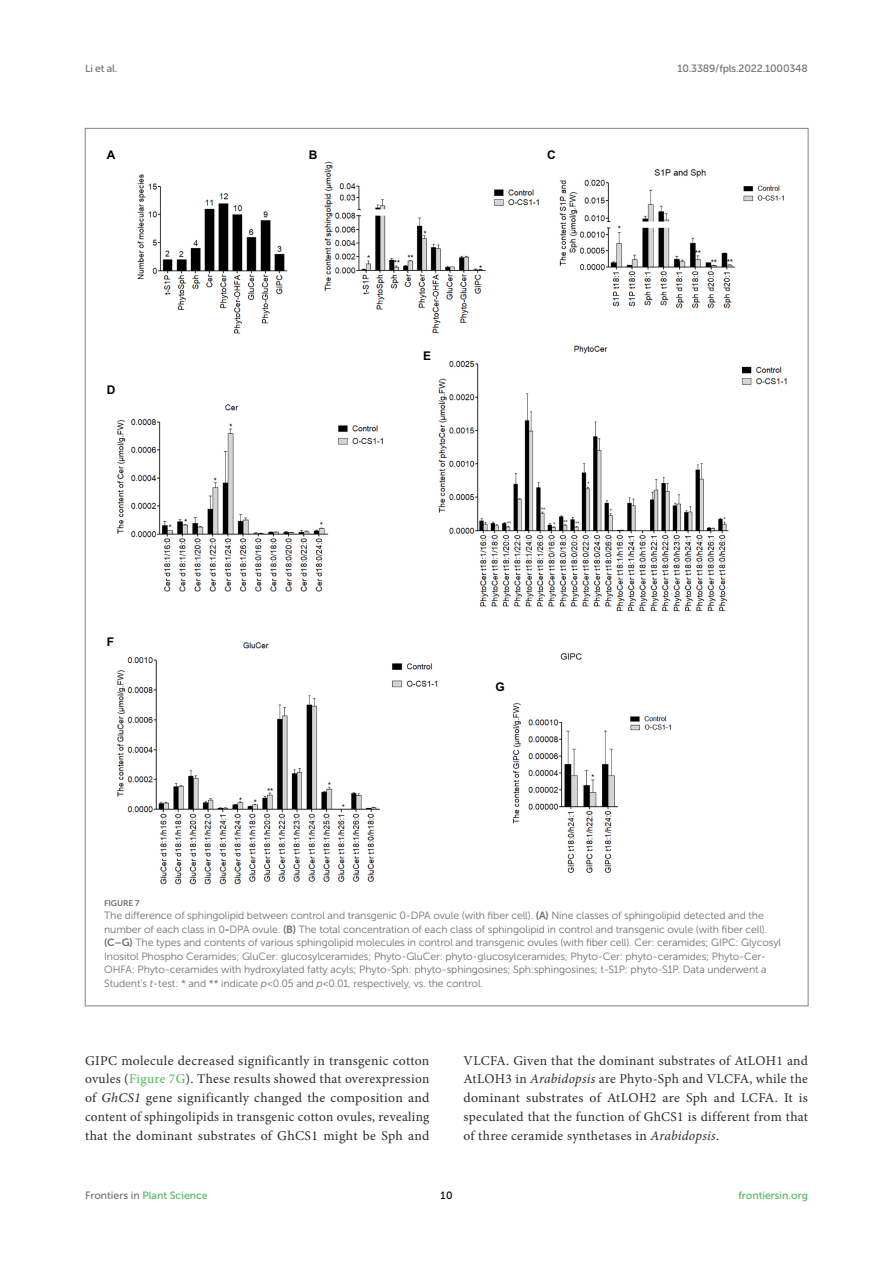
<style>
.page{position:relative;width:893px;height:1263px;background:#fff}
.page>*{position:absolute;margin:0;border:0;box-sizing:border-box;transform-origin:0 0}
.TEXT{font:13.5px/18.8px "Minion Pro";letter-spacing:.025em;color:#2b2b2a;text-align:justify}
.t1{font:700 12px "Arial";color:#000}
.FIG_LEG{font:10.5px/13.5px "Museo Sans 300";letter-spacing:-.01em;color:#706f70}
.t2{font:10.5px "Museo Sans 500";color:#4eb855}
.t3{font:10.5px "Museo Sans 500";letter-spacing:-.015em;color:#706f70}
.t4{font:10.5px "Museo Sans 500";color:#000}
.FIG_HD{font:8.25px "Museo Sans 700";letter-spacing:-.01em;color:#706f70}
.s1{font-family:"Museo Sans 700"}
.s2{font-style:italic}
.s3{color:#4eb855}
.s4{color:#706f70}
</style>
<div class="page">
<img style="left:117px;top:161px;width:670px;height:724px">
<p class="t3" style="left:85px;top:63px;width:34px">Li et al.</p>
<p class="t3" style="left:677px;top:63px;width:132px">10.3389/fpls.2022.1000348</p>
<p class="t1" style="left:107px;top:146px;width:10px">A</p>
<p class="t1" style="left:107px;top:381px;width:10px">D</p>
<p class="t1" style="left:107px;top:634px;width:9px">F</p>
<p class="t1" style="left:309px;top:146px;width:10px">B</p>
<p class="t1" style="left:547px;top:146px;width:10px">C</p>
<p class="t1" style="left:423px;top:347px;width:10px">E</p>
<p class="t1" style="left:495px;top:678px;width:11px">G</p>
<p class="FIG_HD" style="left:104px;top:898px;width:37px">FIGURE 7</p>
<p class="FIG_LEG" style="left:104px;top:909px;width:678px">The difference of sphingolipid between control and transgenic 0-DPA ovule (with fiber cell). <span class="s1">(A)</span> Nine classes of sphingolipid detected and the number of each class in 0<span class="s1">-</span>DPA ovule. <span class="s1">(B)</span> The total concentration of each class of sphingolipid in control and transgenic ovule (with fiber cell). <span class="s1">(C–G)</span> The types and contents of various sphingolipid molecules in control and transgenic ovules (with fiber cell). Cer: ceramides; GIPC: Glycosyl Inositol Phospho Ceramides; GluCer: glucosylceramides; Phyto-GluCer: phyto-glucosylceramides; Phyto-Cer: phyto-ceramides; Phyto-Cer-OHFA: Phyto-ceramides with hydroxylated fatty acyls; Phyto-Sph: phyto-sphingosines; Sph:sphingosines; t-S1P: phyto-S1P. Data underwent a Student’s <span class="s2">t</span>-test: * and ** indicate <span class="s2">p</span> &lt; 0.05 and <span class="s2">p</span> &lt; 0.01, respectively, vs. the control.</p>
<p class="TEXT" style="left:85px;top:1051px;width:346px">GIPC molecule decreased significantly in transgenic cotton ovules (<span class="s3">Figure 7G</span>). These results showed that overexpression of <span class="s2">GhCS1</span> gene significantly changed the composition and content of sphingolipids in transgenic cotton ovules, revealing that the dominant substrates of GhCS1 might be Sph and</p>
<p class="TEXT" style="left:463px;top:1051px;width:346px">VLCFA. Given that the dominant substrates of AtLOH1 and AtLOH3 in <span class="s2">Arabidopsis</span> are Phyto-Sph and VLCFA, while the dominant substrates of AtLOH2 are Sph and LCFA. It is speculated that the function of GhCS1 is different from that of three ceramide synthetases in <span class="s2">Arabidopsis</span>.</p>
<p class="t2" style="left:85px;top:1190px;width:124px"><span class="s4">Frontiers in</span> Plant Science</p>
<p class="t4" style="left:440px;top:1190px;width:14px">10</p>
<p class="t2" style="left:738px;top:1190px;width:71px">frontiersin.org</p>
</div>
